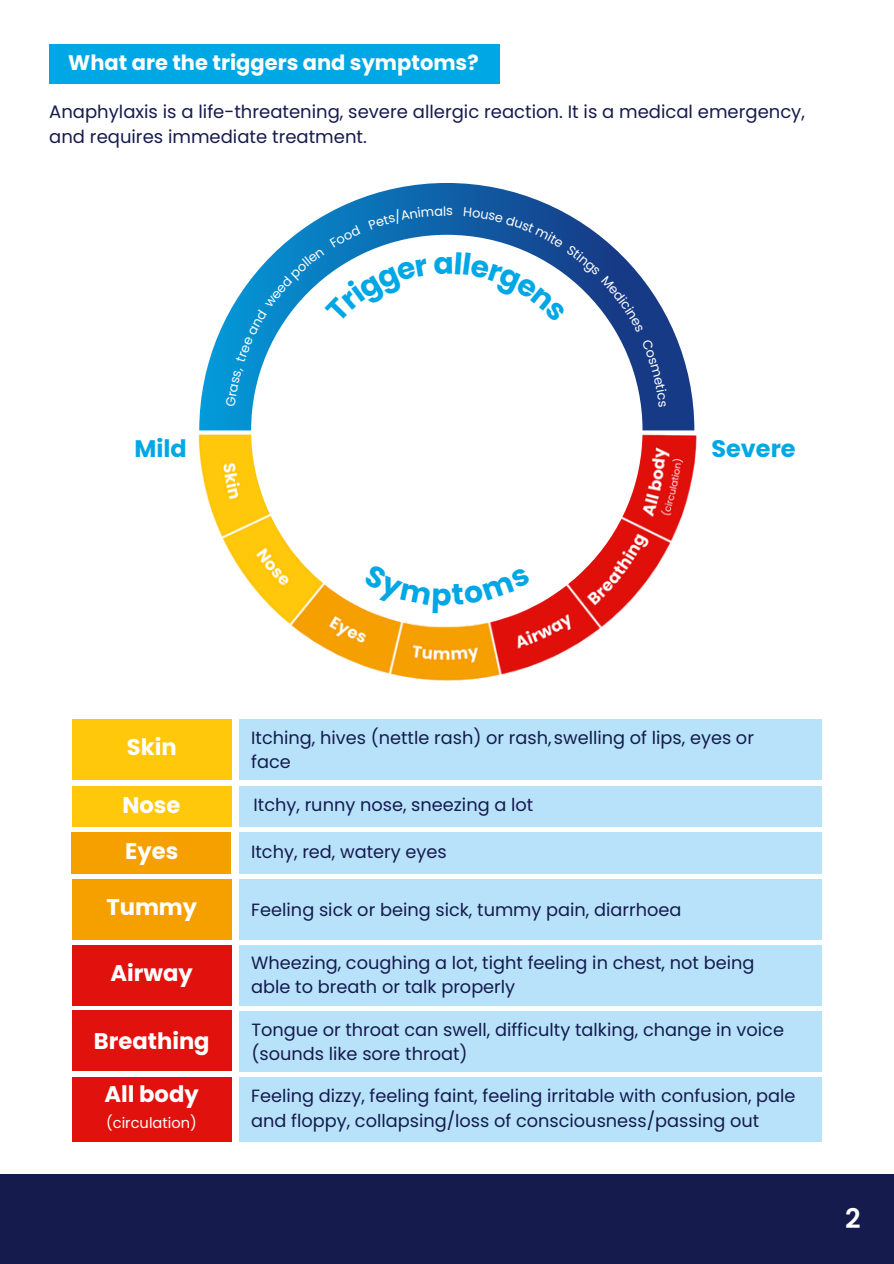
<style>
.page{position:relative;width:894px;height:1264px;background:#fff}
.page>*{position:absolute;margin:0;border:0;box-sizing:border-box;transform-origin:0 0}
.t1{font:600 27px "Poppins";color:#fff}
.t2{font:700 23.85px "Poppins";color:#00a7e5}
.t3{font:700 22.65px "Poppins";color:#fff}
.t4{font:700 21px "Poppins";color:#fff}
.t5{font:18px/24.8px "Poppins";color:#161b4e}
.t6{font:17.7px/24.6px "Poppins";color:#161b4e}
.t7{font:14.7px "Poppins";color:#fff}
</style>
<div class="page">
<div style="left:0;top:1174px;width:893px;height:89px;background:#161b4e"></div>
<div style="left:72px;top:719px;width:159px;height:60px;background:#ffc80a"></div>
<div style="left:72px;top:785px;width:159px;height:41px;background:#ffc80a"></div>
<div style="left:72px;top:832px;width:159px;height:41px;background:#f6a000"></div>
<div style="left:72px;top:879px;width:159px;height:60px;background:#f6a000"></div>
<div style="left:239px;top:719px;width:582px;height:60px;background:#b7e2fa"></div>
<div style="left:239px;top:785px;width:582px;height:41px;background:#b7e2fa"></div>
<div style="left:239px;top:832px;width:582px;height:41px;background:#b7e2fa"></div>
<div style="left:240px;top:879px;width:581px;height:60px;background:#b7e2fa"></div>
<div style="left:239px;top:944px;width:582px;height:61px;background:#b7e2fa"></div>
<div style="left:239px;top:1077px;width:582px;height:65px;background:#b7e2fa"></div>
<div style="left:240px;top:1011px;width:581px;height:60px;background:#b7e2fa"></div>
<div style="left:72px;top:944px;width:159px;height:61px;background:#e1120e"></div>
<div style="left:72px;top:1010px;width:159px;height:60px;background:#e1120e"></div>
<div style="left:72px;top:1077px;width:159px;height:65px;background:#e1120e"></div>
<div style="left:49px;top:44px;width:451px;height:39px;background:#00a7e5"></div>
<svg style="left:342px;top:183px;width:209px;height:23px"></svg>
<img style="left:198px;top:315px;width:499px;height:366px">
<div style="left:251px;top:235px;width:391px;height:391px;background:#fff;border-radius:50%"></div>
<svg style="left:225px;top:206px;width:441px;height:201px"></svg>
<svg style="left:363px;top:608px;width:167px;height:5px"></svg>
<h4 class="t4" style="left:68px;top:48px;width:412px">What are the triggers and symptoms?</h4>
<h2 class="t5" style="left:49px;top:99px;width:757px">Anaphylaxis is a life-threatening, severe allergic reaction. It is a medical emergency, and requires immediate treatment.</h2>
<h2 class="t2" style="left:134px;top:432px;width:54px">Mild</h2>
<h2 class="t2" style="left:711px;top:432px;width:86px">Severe</h2>
<p class="t3" style="left:127px;top:731px;width:51px">Skin</p>
<p class="t3" style="left:122px;top:788px;width:59px">Nose</p>
<h1 class="t3" style="left:125px;top:835px;width:55px">Eyes</h1>
<h1 class="t3" style="left:106px;top:891px;width:92px">Tummy</h1>
<h2 class="t3" style="left:110px;top:956px;width:84px">Airway</h2>
<h2 class="t3" style="left:94px;top:1024px;width:117px">Breathing</h2>
<h2 class="t3" style="left:104px;top:1078px;width:96px">All body</h2>
<h4 class="t7" style="left:106px;top:1112px;width:92px">(circulation)</h4>
<p class="t6" style="left:251px;top:725px;width:504px;line-height:23.9px">Itching, hives (nettle rash) or rash, swelling of lips, eyes or face</p>
<h2 class="t6" style="left:253px;top:792px;width:281px">Itchy, runny nose, sneezing a lot</h2>
<h2 class="t6" style="left:251px;top:839px;width:197px">Itchy, red, watery eyes</h2>
<h2 class="t6" style="left:251px;top:897px;width:431px">Feeling sick or being sick, tummy pain, diarrhoea</h2>
<h2 class="t6" style="left:251px;top:950px;width:504px">Wheezing, coughing a lot, tight feeling in chest, not being able to breath or talk properly</h2>
<h5 class="t6" style="left:251px;top:1017px;width:534px">Tongue or throat can swell, difficulty talking, change in voice (sounds like sore throat)</h5>
<h2 class="t6" style="left:251px;top:1083px;width:546px">Feeling dizzy, feeling faint, feeling irritable with confusion, pale and floppy, collapsing/loss of consciousness/passing out</h2>
<p class="t1" style="left:845px;top:1199px;width:17px">2</p>
</div>
